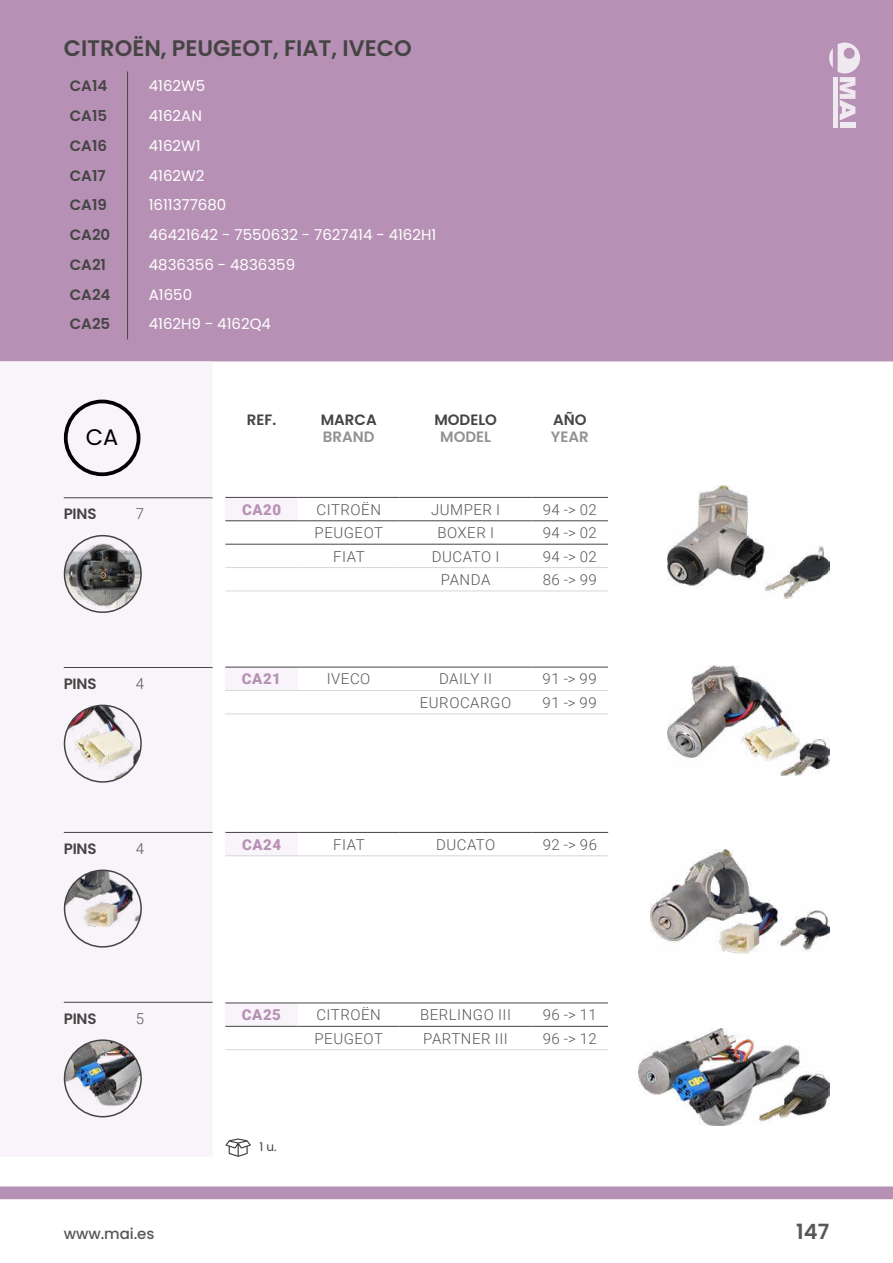
<style>
.page{position:relative;width:893px;height:1263px;background:#fff}
.page>*{position:absolute;margin:0;border:0;box-sizing:border-box;transform-origin:0 0}
.t1{font:600 22.5px "Poppins";color:#454444}
.t2{font:22.5px "Poppins";color:#000}
.t3{font:600 21px "Poppins";color:#575756}
.t4{font:300 15px "Roboto";letter-spacing:.035em;color:#575756}
.t5{font:15px "Poppins";color:#fff}
.t6{font:600 15px "Poppins";color:#454444}
.t7{font:900 15px "Roboto";letter-spacing:.035em;color:#b791b5}
.t8{font:600 15px "Poppins";color:#929292}
.t9{font:500 15px "Poppins";letter-spacing:-.005em;color:#575756}
.t10{font:12px "Poppins";color:#454444}
</style>
<div class="page">
<div style="left:0;top:0;width:893px;height:361px;background:#b791b5"></div>
<svg style="left:0;top:1186px;width:893px;height:13px;background:#b994b7"></svg>
<div style="left:833px;top:77px;width:5px;height:51px;background:#f0e9f0"></div>
<div style="left:840px;top:122px;width:15px;height:6px;background:#f0e9f0"></div>
<svg style="left:829px;top:43px;width:31px;height:77px;background:#d3bdd2"></svg>
<hr style="left:127px;top:71px;width:1px;height:30px;background:#454444">
<hr style="left:127px;top:101px;width:1px;height:30px;background:#454444">
<hr style="left:127px;top:131px;width:1px;height:30px;background:#454444">
<hr style="left:127px;top:161px;width:1px;height:30px;background:#454444">
<svg style="left:127px;top:191px;width:1px;height:29px"></svg>
<hr style="left:127px;top:220px;width:1px;height:30px;background:#454444">
<hr style="left:127px;top:250px;width:1px;height:30px;background:#454444">
<hr style="left:127px;top:280px;width:1px;height:30px;background:#454444">
<svg style="left:127px;top:310px;width:1px;height:29px"></svg>
<div style="left:1px;top:362px;width:211px;height:794px;background:#f8f4f9"></div>
<div style="left:0;top:361px;width:213px;height:796px;border:2px solid #f8f4f9"></div>
<div style="left:225px;top:497px;width:73px;height:24px;background:#f8f4f9"></div>
<hr style="left:225px;top:567px;width:73px;height:1px;background:#d6d7d8">
<hr style="left:298px;top:567px;width:102px;height:1px;background:#d6d7d8">
<hr style="left:400px;top:567px;width:132px;height:1px;background:#d6d7d8">
<hr style="left:532px;top:567px;width:76px;height:1px;background:#d6d7d8">
<hr style="left:225px;top:591px;width:73px;height:1px;background:#d6d7d8">
<hr style="left:298px;top:591px;width:102px;height:1px;background:#d6d7d8">
<hr style="left:400px;top:591px;width:132px;height:1px;background:#d6d7d8">
<hr style="left:532px;top:591px;width:76px;height:1px;background:#d6d7d8">
<hr style="left:225px;top:497px;width:73px;height:1px;background:#454444">
<hr style="left:298px;top:497px;width:102px;height:1px;background:#454444">
<hr style="left:400px;top:497px;width:132px;height:1px;background:#454444">
<hr style="left:532px;top:497px;width:76px;height:1px;background:#454444">
<hr style="left:225px;top:520px;width:73px;height:1px;background:#454444">
<hr style="left:298px;top:520px;width:102px;height:1px;background:#454444">
<hr style="left:400px;top:520px;width:132px;height:1px;background:#454444">
<hr style="left:532px;top:520px;width:76px;height:1px;background:#454444">
<hr style="left:225px;top:544px;width:73px;height:1px;background:#454444">
<hr style="left:298px;top:544px;width:102px;height:1px;background:#454444">
<hr style="left:400px;top:544px;width:132px;height:1px;background:#454444">
<hr style="left:532px;top:544px;width:76px;height:1px;background:#454444">
<hr style="left:64px;top:497px;width:149px;height:1px;background:#454444">
<img style="left:64px;top:537px;width:77px;height:75px">
<div style="left:64px;top:535px;width:78px;height:78px;border:2px solid #454444;border-radius:50%"></div>
<img style="left:668px;top:485px;width:161px;height:114px">
<div style="left:64px;top:400px;width:76px;height:76px;border:4px solid #000;border-radius:50%"></div>
<svg style="left:225px;top:1138px;width:26px;height:19px"></svg>
<hr style="left:64px;top:667px;width:149px;height:1px;background:#454444">
<div style="left:225px;top:667px;width:73px;height:23px;background:#f8f4f9"></div>
<hr style="left:225px;top:690px;width:73px;height:1px;background:#d6d7d8">
<hr style="left:298px;top:690px;width:102px;height:1px;background:#d6d7d8">
<hr style="left:400px;top:690px;width:131px;height:1px;background:#d6d7d8">
<hr style="left:531px;top:690px;width:77px;height:1px;background:#d6d7d8">
<hr style="left:225px;top:713px;width:73px;height:1px;background:#d6d7d8">
<hr style="left:298px;top:713px;width:102px;height:1px;background:#d6d7d8">
<hr style="left:400px;top:713px;width:131px;height:1px;background:#d6d7d8">
<hr style="left:531px;top:713px;width:77px;height:1px;background:#d6d7d8">
<hr style="left:225px;top:667px;width:73px;height:1px;background:#454444">
<hr style="left:298px;top:667px;width:102px;height:1px;background:#454444">
<hr style="left:400px;top:667px;width:131px;height:1px;background:#454444">
<hr style="left:531px;top:667px;width:77px;height:1px;background:#454444">
<img style="left:668px;top:666px;width:161px;height:109px">
<img style="left:64px;top:705px;width:77px;height:75px">
<div style="left:64px;top:705px;width:78px;height:78px;border:2px solid #454444;border-radius:50%"></div>
<hr style="left:64px;top:832px;width:149px;height:1px;background:#454444">
<div style="left:225px;top:832px;width:73px;height:24px;background:#f8f4f9"></div>
<hr style="left:225px;top:855px;width:73px;height:1px;background:#d6d7d8">
<hr style="left:298px;top:855px;width:102px;height:1px;background:#d6d7d8">
<hr style="left:400px;top:855px;width:132px;height:1px;background:#d6d7d8">
<hr style="left:532px;top:855px;width:76px;height:1px;background:#d6d7d8">
<hr style="left:225px;top:832px;width:73px;height:1px;background:#454444">
<hr style="left:298px;top:832px;width:102px;height:1px;background:#454444">
<hr style="left:400px;top:832px;width:132px;height:1px;background:#454444">
<hr style="left:532px;top:832px;width:76px;height:1px;background:#454444">
<img style="left:65px;top:872px;width:76px;height:55px">
<div style="left:64px;top:869px;width:78px;height:78px;border:2px solid #454444;border-radius:50%"></div>
<img style="left:651px;top:849px;width:178px;height:104px">
<hr style="left:64px;top:1002px;width:149px;height:1px;background:#454444">
<div style="left:225px;top:1003px;width:73px;height:23px;background:#f8f4f9"></div>
<hr style="left:225px;top:1049px;width:73px;height:1px;background:#d6d7d8">
<hr style="left:298px;top:1049px;width:102px;height:1px;background:#d6d7d8">
<hr style="left:400px;top:1049px;width:131px;height:1px;background:#d6d7d8">
<hr style="left:531px;top:1049px;width:77px;height:1px;background:#d6d7d8">
<hr style="left:225px;top:1002px;width:73px;height:1px;background:#454444">
<hr style="left:298px;top:1002px;width:102px;height:1px;background:#454444">
<hr style="left:400px;top:1002px;width:131px;height:1px;background:#454444">
<hr style="left:531px;top:1002px;width:77px;height:1px;background:#454444">
<hr style="left:225px;top:1026px;width:73px;height:1px;background:#454444">
<hr style="left:298px;top:1026px;width:102px;height:1px;background:#454444">
<hr style="left:400px;top:1026px;width:131px;height:1px;background:#454444">
<hr style="left:531px;top:1026px;width:77px;height:1px;background:#454444">
<img style="left:638px;top:1029px;width:191px;height:96px">
<img style="left:65px;top:1042px;width:76px;height:63px">
<div style="left:64px;top:1039px;width:78px;height:78px;border:2px solid #454444;border-radius:50%"></div>
<h1 class="t1" style="left:64px;top:35px;width:349px">CITROËN, PEUGEOT, FIAT, IVECO</h1>
<p class="t6" style="left:70px;top:77px;width:39px">CA14</p>
<p class="t5" style="left:149px;top:77px;width:58px">4162W5</p>
<p class="t6" style="left:70px;top:107px;width:39px">CA15</p>
<p class="t5" style="left:149px;top:107px;width:55px">4162AN</p>
<p class="t6" style="left:70px;top:137px;width:39px">CA16</p>
<p class="t5" style="left:149px;top:137px;width:53px">4162W1</p>
<p class="t6" style="left:70px;top:167px;width:37px">CA17</p>
<p class="t5" style="left:149px;top:167px;width:57px">4162W2</p>
<p class="t6" style="left:70px;top:196px;width:39px">CA19</p>
<p class="t5" style="left:149px;top:196px;width:79px">1611377680</p>
<p class="t6" style="left:70px;top:226px;width:42px">CA20</p>
<p class="t5" style="left:149px;top:226px;width:289px">46421642 - 7550632 - 7627414 - 4162H1</p>
<p class="t6" style="left:70px;top:256px;width:38px">CA21</p>
<p class="t5" style="left:149px;top:256px;width:148px">4836356 - 4836359</p>
<p class="t6" style="left:70px;top:286px;width:42px">CA24</p>
<p class="t5" style="left:149px;top:286px;width:45px">A1650</p>
<p class="t6" style="left:70px;top:315px;width:42px">CA25</p>
<p class="t5" style="left:149px;top:315px;width:124px">4162H9 - 4162Q4</p>
<h1 class="t2" style="left:86px;top:424px;width:34px">CA</h1>
<p class="t6" style="left:247px;top:411px;width:31px">REF.</p>
<p class="t6" style="left:321px;top:411px;width:58px">MARCA</p>
<p class="t8" style="left:323px;top:428px;width:53px">BRAND</p>
<p class="t6" style="left:434px;top:411px;width:64px">MODELO</p>
<p class="t8" style="left:440px;top:428px;width:52px">MODEL</p>
<p class="t6" style="left:553px;top:411px;width:35px">AÑO</p>
<p class="t8" style="left:551px;top:428px;width:39px">YEAR</p>
<p class="t6" style="left:64px;top:505px;width:34px">PINS</p>
<p class="t4" style="left:136px;top:504px;width:10px">7</p>
<p class="t7" style="left:242px;top:499px;width:40px">CA20</p>
<p class="t4" style="left:316px;top:499px;width:66px">CITROËN</p>
<p class="t4" style="left:431px;top:499px;width:71px">JUMPER I</p>
<p class="t4" style="left:543px;top:499px;width:56px">94 -&gt; 02</p>
<p class="t4" style="left:315px;top:522px;width:70px">PEUGEOT</p>
<p class="t4" style="left:437px;top:522px;width:58px">BOXER I</p>
<p class="t4" style="left:543px;top:522px;width:56px">94 -&gt; 02</p>
<p class="t4" style="left:333px;top:546px;width:33px">FIAT</p>
<p class="t4" style="left:432px;top:546px;width:69px">DUCATO I</p>
<p class="t4" style="left:543px;top:546px;width:56px">94 -&gt; 02</p>
<p class="t4" style="left:441px;top:569px;width:51px">PANDA</p>
<p class="t4" style="left:543px;top:569px;width:56px">86 -&gt; 99</p>
<p class="t6" style="left:64px;top:675px;width:34px">PINS</p>
<p class="t4" style="left:136px;top:673px;width:10px">4</p>
<p class="t7" style="left:242px;top:669px;width:40px">CA21</p>
<p class="t4" style="left:327px;top:669px;width:45px">IVECO</p>
<p class="t4" style="left:439px;top:669px;width:54px">DAILY II</p>
<p class="t4" style="left:543px;top:669px;width:56px">91 -&gt; 99</p>
<p class="t4" style="left:420px;top:692px;width:93px">EUROCARGO</p>
<p class="t4" style="left:543px;top:692px;width:56px">91 -&gt; 99</p>
<p class="t6" style="left:64px;top:840px;width:34px">PINS</p>
<p class="t4" style="left:136px;top:838px;width:10px">4</p>
<p class="t7" style="left:242px;top:834px;width:40px">CA24</p>
<p class="t4" style="left:333px;top:834px;width:33px">FIAT</p>
<p class="t4" style="left:436px;top:834px;width:61px">DUCATO</p>
<p class="t4" style="left:543px;top:834px;width:56px">92 -&gt; 96</p>
<p class="t6" style="left:64px;top:1010px;width:34px">PINS</p>
<p class="t4" style="left:136px;top:1008px;width:10px">5</p>
<p class="t7" style="left:242px;top:1004px;width:40px">CA25</p>
<p class="t4" style="left:316px;top:1004px;width:66px">CITROËN</p>
<p class="t4" style="left:420px;top:1004px;width:93px">BERLINGO III</p>
<p class="t4" style="left:543px;top:1004px;width:56px">96 -&gt; 11</p>
<p class="t4" style="left:315px;top:1028px;width:70px">PEUGEOT</p>
<p class="t4" style="left:423px;top:1028px;width:86px">PARTNER III</p>
<p class="t4" style="left:543px;top:1028px;width:56px">96 -&gt; 12</p>
<p class="t10" style="left:259px;top:1140px;width:19px">1 u.</p>
<p class="t9" style="left:64px;top:1225px;width:92px">www.mai.es</p>
<h2 class="t3" style="left:796px;top:1219px;width:34px">147</h2>
</div>
